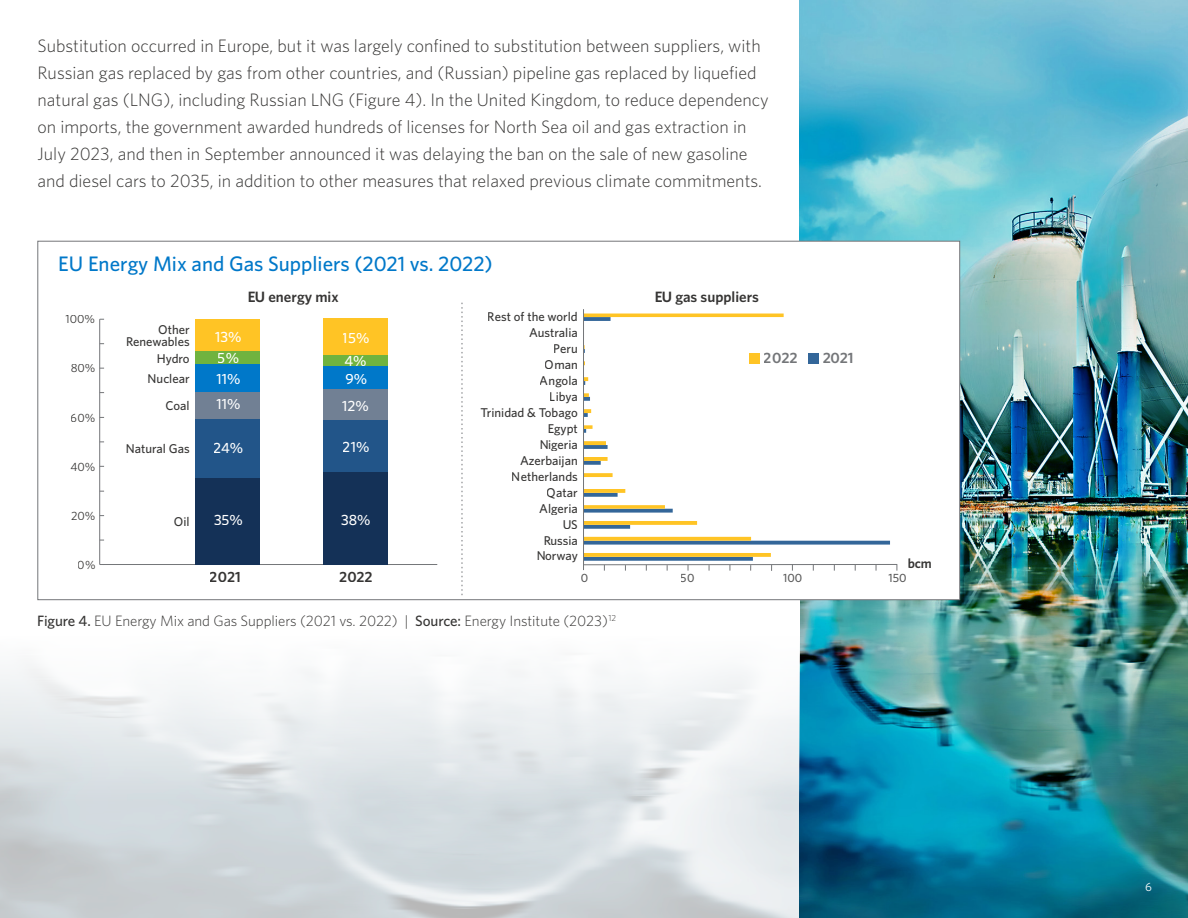
<style>
.page{position:relative;width:1188px;height:918px;background:#fff}
.page>*{position:absolute;margin:0;border:0;box-sizing:border-box;transform-origin:0 0}
.Subtitle_L2{font:500 21px "Whitney";color:#0078c9}
.Body{font:300 18px/27px "Whitney";color:#363534}
.t1{font:300 15px "Whitney";letter-spacing:-.005em;color:#363534}
.t2{font:600 15px "Whitney";color:#363534}
.t3{font:600 15px "Whitney";letter-spacing:-.005em;color:#747679}
.t4{font:500 14.85px "Whitney";color:#fff}
.t5{font:600 14.85px "Whitney";letter-spacing:-.005em;color:#363534}
.t6{font:600 13.5px "Whitney";color:#363534}
.t7{font:500 12.75px/12px "Whitney";color:#363534;text-align:right}
.t8{font:12px "Whitney";color:#363534}
.t9{font:500 12px "Whitney";color:#595959}
.t10{font:12px "Whitney";color:#fff}
.s1{font-weight:500}
</style>
<div class="page">
<img style="left:800px;top:0;width:388px;height:918px">
<svg style="left:0;top:599px;width:799px;height:203px"></svg>
<div style="left:323px;top:364px;width:64px;height:27px;background:#0078c9"></div>
<hr style="left:99px;top:319px;width:1px;height:246px;background:#747679">
<hr style="left:103px;top:564px;width:334px;height:1px;background:#747679">
<div style="left:195px;top:350px;width:64px;height:15px;background:#70b33f"></div>
<div style="left:195px;top:319px;width:64px;height:32px;background:#ffc425"></div>
<div style="left:195px;top:364px;width:64px;height:28px;background:#0078c9"></div>
<div style="left:195px;top:392px;width:64px;height:28px;background:#718094"></div>
<div style="left:195px;top:477px;width:64px;height:88px;background:#143157"></div>
<div style="left:323px;top:420px;width:64px;height:52px;background:#225589"></div>
<div style="left:323px;top:319px;width:64px;height:37px;background:#ffc425"></div>
<div style="left:323px;top:390px;width:64px;height:30px;background:#718094"></div>
<div style="left:323px;top:472px;width:64px;height:93px;background:#143157"></div>
<div style="left:195px;top:419px;width:64px;height:59px;background:#225589"></div>
<div style="left:323px;top:355px;width:64px;height:11px;background:#70b33f"></div>
<svg style="left:584px;top:317px;width:27px;height:4px"></svg>
<svg style="left:584px;top:445px;width:24px;height:4px"></svg>
<svg style="left:584px;top:461px;width:17px;height:4px"></svg>
<svg style="left:584px;top:493px;width:34px;height:4px"></svg>
<svg style="left:584px;top:509px;width:89px;height:4px"></svg>
<svg style="left:584px;top:525px;width:46px;height:4px"></svg>
<svg style="left:584px;top:541px;width:306px;height:4px"></svg>
<svg style="left:584px;top:557px;width:169px;height:4px"></svg>
<hr style="left:584px;top:314px;width:200px;height:3px;background:#ffc425">
<svg style="left:584px;top:377px;width:4px;height:8px"></svg>
<svg style="left:584px;top:393px;width:6px;height:8px"></svg>
<svg style="left:584px;top:409px;width:7px;height:8px"></svg>
<svg style="left:584px;top:425px;width:9px;height:8px"></svg>
<svg style="left:584px;top:441px;width:22px;height:4px"></svg>
<svg style="left:584px;top:457px;width:24px;height:4px"></svg>
<svg style="left:584px;top:473px;width:29px;height:4px"></svg>
<svg style="left:584px;top:489px;width:41px;height:4px"></svg>
<svg style="left:584px;top:505px;width:81px;height:4px"></svg>
<svg style="left:584px;top:521px;width:113px;height:4px"></svg>
<svg style="left:584px;top:537px;width:167px;height:4px"></svg>
<svg style="left:584px;top:553px;width:187px;height:4px"></svg>
<hr style="left:584px;top:564px;width:313px;height:1px;background:#747679">
<hr style="left:583px;top:309px;width:1px;height:261px;background:#747679">
<svg style="left:462px;top:302px;width:1px;height:293px"></svg>
<div style="left:808px;top:353px;width:10px;height:10px;background:#369"></div>
<div style="left:749px;top:353px;width:11px;height:10px;background:#ffc425"></div>
<p class="Body" style="left:38px;top:32px;width:733px">Substitution occurred in Europe, but it was largely confined to substitution between suppliers, with Russian gas replaced by gas from other countries, and (Russian) pipeline gas replaced by liquefied natural gas (LNG), including Russian LNG (Figure 4). In the United Kingdom, to reduce dependency on imports, the government awarded hundreds of licenses for North Sea oil and gas extraction in July 2023, and then in September announced it was delaying the ban on the sale of new gasoline and diesel cars to 2035, in addition to other measures that relaxed previous climate commitments.</p>
<p class="Subtitle_L2" style="left:58px;top:250px;width:436px">EU Energy Mix and Gas Suppliers (2021 vs. 2022)</p>
<p class="t8" style="left:66px;top:311px;width:31px">100%</p>
<p class="t8" style="left:71px;top:360px;width:26px">80%</p>
<p class="t8" style="left:71px;top:409px;width:26px">60%</p>
<p class="t8" style="left:70px;top:459px;width:27px">40%</p>
<p class="t8" style="left:71px;top:508px;width:26px">20%</p>
<p class="t8" style="left:78px;top:557px;width:19px">0%</p>
<p class="t2" style="left:247px;top:287px;width:93px">EU energy mix</p>
<p class="t7" style="left:126px;top:323px;width:65px">Other<br>Renewables</p>
<p class="t4" style="left:215px;top:327px;width:28px">13%</p>
<p class="t4" style="left:343px;top:328px;width:28px">15%</p>
<p class="t7" style="left:157px;top:352px;width:34px">Hydro</p>
<p class="t4" style="left:218px;top:348px;width:23px">5%</p>
<p class="t4" style="left:344px;top:351px;width:24px">4%</p>
<p class="t7" style="left:148px;top:372px;width:44px">Nuclear</p>
<p class="t4" style="left:216px;top:369px;width:25px">11%</p>
<p class="t4" style="left:345px;top:369px;width:23px">9%</p>
<p class="t7" style="left:166px;top:399px;width:26px">Coal</p>
<p class="t4" style="left:216px;top:394px;width:25px">11%</p>
<p class="t4" style="left:342px;top:396px;width:28px">12%</p>
<p class="t7" style="left:126px;top:443px;width:65px">Natural Gas</p>
<p class="t4" style="left:214px;top:438px;width:31px">24%</p>
<p class="t4" style="left:343px;top:437px;width:28px">21%</p>
<p class="t7" style="left:174px;top:516px;width:17px">Oil</p>
<p class="t4" style="left:214px;top:510px;width:30px">35%</p>
<p class="t4" style="left:341px;top:510px;width:31px">38%</p>
<p class="t7" style="left:488px;top:310px;width:92px">Rest of the world</p>
<p class="t7" style="left:529px;top:326px;width:50px">Australia</p>
<p class="t7" style="left:554px;top:342px;width:26px">Peru</p>
<p class="t7" style="left:545px;top:358px;width:34px">Oman</p>
<p class="t7" style="left:540px;top:374px;width:39px">Angola</p>
<p class="t7" style="left:550px;top:390px;width:30px">Libya</p>
<p class="t7" style="left:480px;top:406px;width:99px">Trinidad &amp; Tobago</p>
<p class="t7" style="left:548px;top:422px;width:32px">Egypt</p>
<p class="t7" style="left:539px;top:438px;width:40px">Nigeria</p>
<p class="t7" style="left:520px;top:454px;width:59px">Azerbaijan</p>
<p class="t7" style="left:512px;top:470px;width:67px">Netherlands</p>
<p class="t7" style="left:547px;top:486px;width:33px">Qatar</p>
<p class="t7" style="left:539px;top:502px;width:40px">Algeria</p>
<p class="t7" style="left:563px;top:518px;width:17px">US</p>
<p class="t7" style="left:543px;top:534px;width:36px">Russia</p>
<p class="t7" style="left:536px;top:550px;width:43px">Norway</p>
<p class="t2" style="left:654px;top:287px;width:106px">EU gas suppliers</p>
<p class="t3" style="left:764px;top:348px;width:35px">2022</p>
<p class="t3" style="left:822px;top:348px;width:33px">2021</p>
<p class="t6" style="left:908px;top:554px;width:26px">bcm</p>
<p class="t5" style="left:210px;top:567px;width:32px">2021</p>
<p class="t5" style="left:339px;top:567px;width:35px">2022</p>
<p class="t9" style="left:580px;top:570px;width:9px">0</p>
<p class="t9" style="left:783px;top:570px;width:21px">100</p>
<p class="t9" style="left:681px;top:570px;width:15px">50</p>
<p class="t9" style="left:889px;top:570px;width:20px">150</p>
<p class="t1" style="left:37px;top:610px;width:580px"><span class="s1">Figure 4.</span> EU Energy Mix and Gas Suppliers (2021 vs. 2022) | <span class="s1">Source:</span> Energy Institute (2023)<sup>12</sup></p>
<p class="t10" style="left:1145px;top:879px;width:8px">6</p>
</div>
